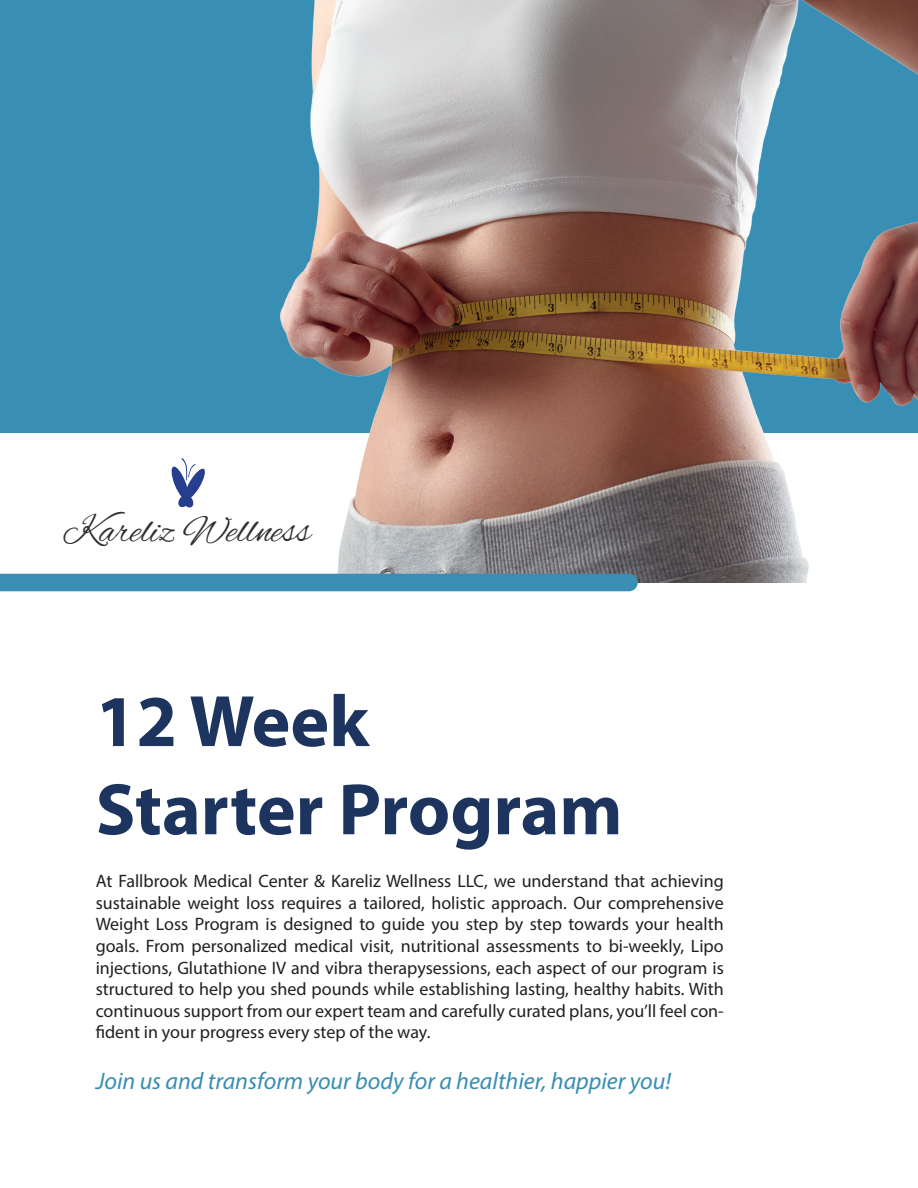
<style>
.page{position:relative;width:918px;height:1188px;background:#fff}
.page>*{position:absolute;margin:0;border:0;box-sizing:border-box;transform-origin:0 0}
.t1{font:700 73.5px/88.2px "Myriad Pro";color:#1d355e}
.t2{font:39.3px "Alex Brush";color:#312f30}
.t3{font:italic 24px "Myriad Pro";color:#388eb3}
.t4{font:18px/21.6px "Myriad Pro";color:#231f20;text-align:justify}
</style>
<div class="page">
<div style="left:0;top:0;width:917px;height:432px;background:#388eb3"></div>
<img style="left:265px;top:0;width:653px;height:583px">
<div style="left:0;top:574px;width:638px;height:17px;background:#388eb3"></div>
<svg style="left:171px;top:458px;width:34px;height:50px"></svg>
<h2 class="t2" style="left:63px;top:508px;width:249px">Kareliz Wellness</h2>
<h1 class="t1" style="left:96px;top:675px;width:528px">12 Week<br>Starter Program</h1>
<p class="t4" style="left:96px;top:870px;width:630px">At Fallbrook Medical Center &amp; Kareliz Wellness LLC, we understand that achieving sustainable weight loss requires a tailored, holistic approach. Our comprehensive Weight Loss Program is designed to guide you step by step towards your health goals. From personalized medical visit, nutritional assessments to bi-weekly, Lipo injections, Glutathione IV and vibra therapysessions, each aspect of our program is structured to help you shed pounds while establishing lasting, healthy habits. With continuous support from our expert team and carefully curated plans, you’ll feel con&shy;fident in your progress every step of the way.</p>
<h3 class="t3" style="left:96px;top:1066px;width:577px">Join us and transform your body for a healthier, happier you!</h3>
</div>
